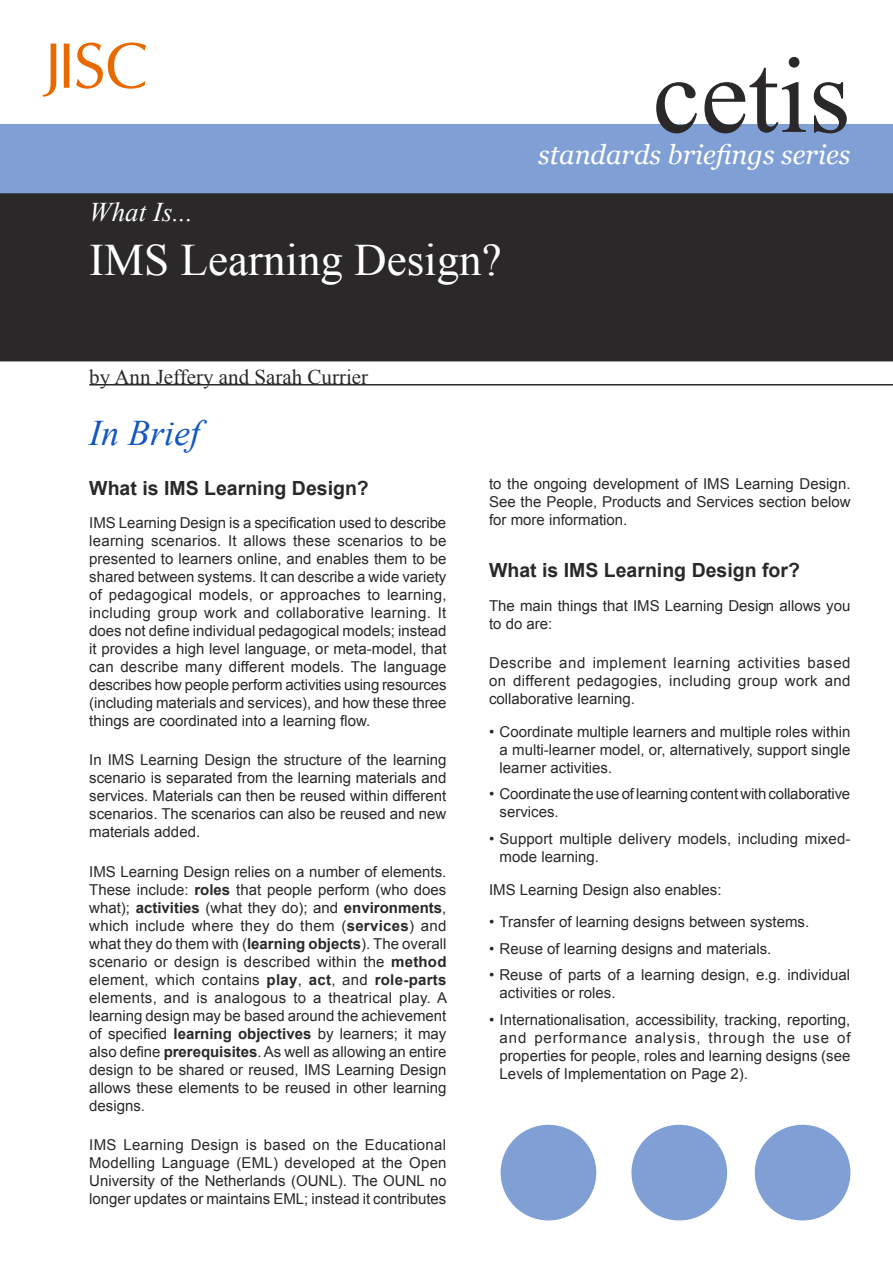
<style>
.page{position:relative;width:893px;height:1263px;background:#fff}
.page>*{position:absolute;margin:0;border:0;box-sizing:border-box;transform-origin:0 0}
.t1{font:108px "Times New Roman";color:#2a2828}
.t2{font:45px "Times New Roman";color:#fff}
.Section_Heading{font:italic 36px "Times New Roman";color:#1357c3}
.t3{font:italic 27px "Georgia";color:#fff}
.t4{font:italic 27px "Times New Roman";color:#fff}
.t5{font:21px "Times New Roman";color:#2a2828}
.Topic_Heading{font:700 19.5px "Arial";color:#2a2828}
.Body_text{font:15px/18px "Arial";color:#2a2828;text-align:justify}
.Bulleted_List{font:15px/18px "Arial";color:#2a2828}
.s1{font-weight:700}
</style>
<div class="page">
<svg style="left:43px;top:43px;width:14px;height:54px"></svg>
<svg style="left:64px;top:43px;width:5px;height:45px"></svg>
<svg style="left:76px;top:43px;width:70px;height:46px"></svg>
<div style="left:0;top:124px;width:893px;height:71px;background:#80a0d5"></div>
<div style="left:0;top:193px;width:893px;height:168px;background:#2a2828"></div>
<div style="left:755px;top:1125px;width:95px;height:95px;background:#80a0d5;border-radius:50%"></div>
<div style="left:631px;top:1125px;width:96px;height:95px;background:#80a0d5;border-radius:50%"></div>
<div style="left:501px;top:1125px;width:95px;height:95px;background:#80a0d5;border-radius:50%"></div>
<hr style="left:89px;top:384px;width:804px;height:1px;background:#2a2828">
<p class="t4" style="left:89px;top:196px;width:105px">What Is...</p>
<p class="t2" style="left:89px;top:234px;width:414px">IMS Learning Design?</p>
<p class="t1" style="left:652px;top:33px;width:199px">cetis</p>
<p class="t3" style="left:538px;top:139px;width:314px">standards briefings series</p>
<p class="t5" style="left:89px;top:365px;width:280px">by Ann Jeffery and Sarah Currier</p>
<p class="Section_Heading" style="left:89px;top:412px;width:112px">In Brief</p>
<p class="Topic_Heading" style="left:89px;top:477px;width:281px">What is IMS Learning Design?</p>
<p class="Body_text" style="left:89px;top:514px;width:359px">IMS Learning Design is a specification used to describe learning scenarios. It allows these scenarios to be presented to learners online, and enables them to be shared between systems. It can describe a wide variety of pedagogical models, or approaches to learning, including group work and collaborative learning. It does not define individual pedagogical models; instead it provides a high level language, or meta-model, that can describe many different models. The language describes how people perform activities using resources (including materials and services), and how these three things are coordinated into a learning flow.</p>
<p class="Body_text" style="left:89px;top:751px;width:359px">In IMS Learning Design the structure of the learning scenario is separated from the learning materials and services. Materials can then be reused within different scenarios. The scenarios can also be reused and new materials added.</p>
<p class="Body_text" style="left:89px;top:862px;width:359px">IMS Learning Design relies on a number of elements.<br>These include: <span class="s1">roles</span> that people perform (who does what); <span class="s1">activities</span> (what they do); and <span class="s1">environments</span>, which include where they do them (<span class="s1">services</span>) and what they do them with (<span class="s1">learning objects</span>). The overall scenario or design is described within the <span class="s1">method </span>element, which contains <span class="s1">play</span>, <span class="s1">act</span>, and <span class="s1">role-parts </span>elements, and is analogous to a theatrical play. A learning design may be based around the achievement of specified <span class="s1">learning objectives</span> by learners; it may also define <span class="s1">prerequisites</span>. As well as allowing an entire design to be shared or reused, IMS Learning Design allows these elements to be reused in other learning designs.</p>
<p class="Body_text" style="left:89px;top:1135px;width:359px">IMS Learning Design is based on the Educational Modelling Language (EML) developed at the Open University of the Netherlands (OUNL). The OUNL no longer updates or maintains EML; instead it contributes</p>
<p class="Body_text" style="left:489px;top:475px;width:363px">to the ongoing development of IMS Learning Design.<br>See the People, Products and Services section below for more information.</p>
<p class="Topic_Heading" style="left:489px;top:559px;width:312px">What is IMS Learning Design for?</p>
<p class="Body_text" style="left:489px;top:596px;width:363px">The main things that IMS Learning Design allows you to do are:</p>
<p class="Body_text" style="left:489px;top:653px;width:363px">Describe and implement learning activities based on different pedagogies, including group work and collaborative learning.</p>
<p class="Bulleted_List" style="left:500px;top:722px;width:352px;text-align:justify;text-indent:-11px">• Coordinate multiple learners and multiple roles within a multi-learner model, or, alternatively, support single learner activities.</p>
<p class="Bulleted_List" style="left:500px;top:785px;width:352px;text-indent:-11px">• Coordinate the use of learning content with collaborative services.</p>
<p class="Bulleted_List" style="left:500px;top:829px;width:352px;text-indent:-11px">• Support multiple delivery models, including mixed&shy;mode learning.</p>
<p class="Body_text" style="left:489px;top:880px;width:234px">IMS Learning Design also enables:</p>
<p class="Bulleted_List" style="left:489px;top:913px;width:322px">• Transfer of learning designs between systems.</p>
<p class="Bulleted_List" style="left:489px;top:940px;width:284px">• Reuse of learning designs and materials.</p>
<p class="Bulleted_List" style="left:500px;top:966px;width:352px;text-indent:-11px">• Reuse of parts of a learning design, e.g. individual activities or roles.</p>
<p class="Bulleted_List" style="left:500px;top:1011px;width:352px;text-align:justify;text-indent:-11px">• Internationalisation, accessibility, tracking, reporting, and performance analysis, through the use of properties for people, roles and learning designs (see Levels of Implementation on Page 2).</p>
</div>
